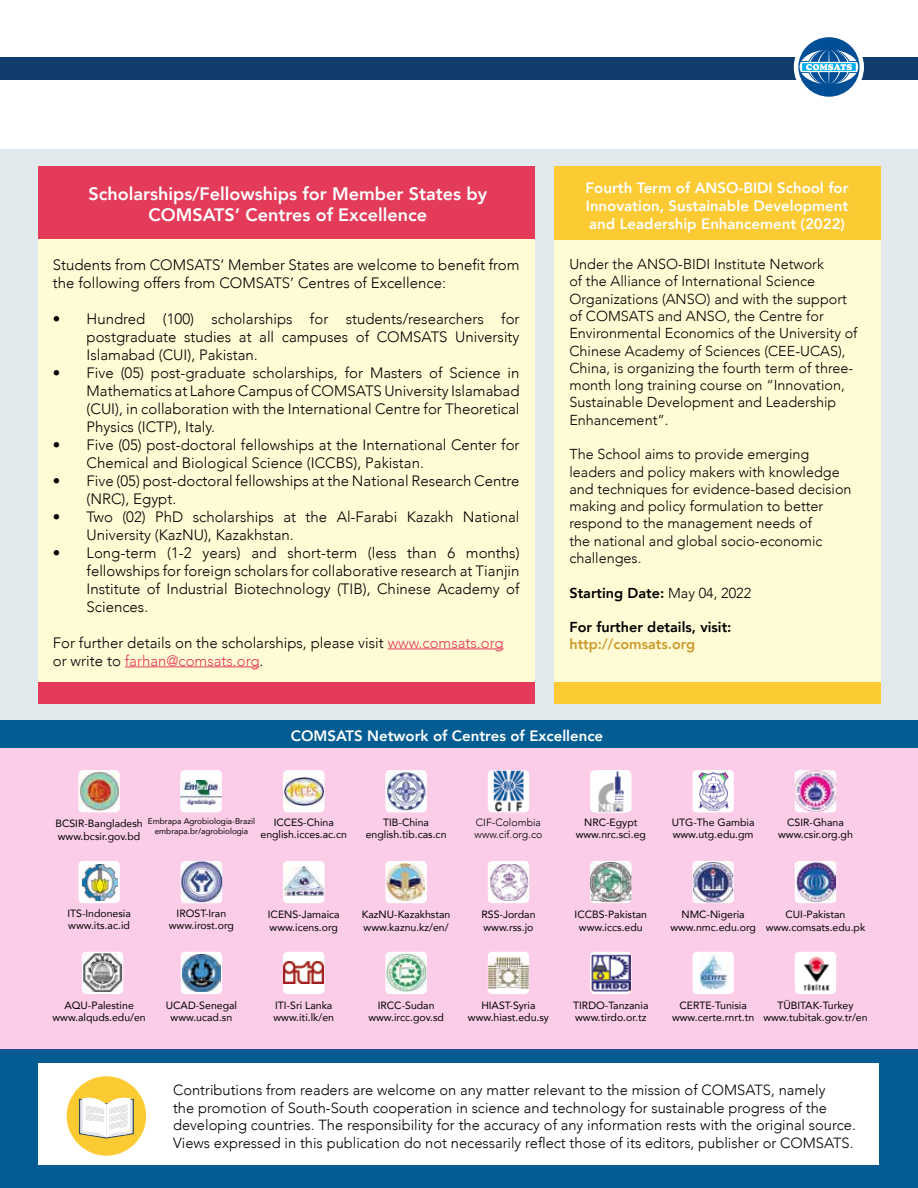
<style>
.page{position:relative;width:918px;height:1188px;background:#fff}
.page>*{position:absolute;margin:0;border:0;box-sizing:border-box;transform-origin:0 0}
.t1{font:800 18px/21.6px "Avenir";color:#fff;text-align:center}
.t2{font:300 15px/18px "Avenir";color:#000}
.t3{font:800 15px/18px "Avenir";color:#fff;text-align:justify}
.t4{font:300 14.7px/17.7px "Avenir";color:#000}
.t5{font:300 14.4px/17.2px "Avenir";color:#000}
.t6{font:800 14.4px "Avenir";color:#000}
.t7{font:800 14.4px "Avenir";color:#cd992b}
.t8{font:300 13.5px "Avenir";color:#000}
.t9{font:10.5px/12.6px "Avenir";color:#000;text-align:center}
.t10{font:300 10.5px/12.6px "Avenir";color:#000}
.t11{font:8.25px/9.9px "Avenir";color:#000;text-align:center}
.s1{color:#e33a5a}
.s2{font-weight:300}
</style>
<div class="page">
<div style="left:0;top:0;width:918px;height:80px;background:#0f3c6c"></div>
<div style="left:0;top:0;width:918px;height:57px;background:#fff"></div>
<div style="left:794px;top:32px;width:70px;height:70px;background:#fff;border-radius:50%"></div>
<svg style="left:798px;top:37px;width:62px;height:60px"></svg>
<div style="left:0;top:1050px;width:918px;height:138px;background:#035d93"></div>
<div style="left:0;top:149px;width:918px;height:571px;background:#e2e9ed"></div>
<div style="left:38px;top:166px;width:497px;height:74px;background:#e33b59"></div>
<div style="left:38px;top:240px;width:497px;height:464px;background:#fffcd5"></div>
<div style="left:38px;top:683px;width:497px;height:21px;background:#e33b59"></div>
<hr style="left:388px;top:649px;width:116px;height:1px;background:#e33a5a">
<hr style="left:125px;top:667px;width:135px;height:1px;background:#e33a5a">
<div style="left:39px;top:1063px;width:840px;height:102px;background:#fff"></div>
<div style="left:67px;top:1076px;width:79px;height:80px;background:#fcca33;border-radius:50%"></div>
<svg style="left:79px;top:1097px;width:55px;height:42px;background:#e8e4d4"></svg>
<div style="left:0;top:734px;width:918px;height:316px;background:#fbcde8"></div>
<div style="left:0;top:720px;width:918px;height:27px;background:#035d93"></div>
<div style="left:78px;top:770px;width:42px;height:42px;background:#fff;border-radius:5px"></div>
<img style="left:79px;top:772px;width:40px;height:39px">
<div style="left:180px;top:770px;width:42px;height:42px;background:#fff;border-radius:5px"></div>
<img style="left:180px;top:780px;width:42px;height:25px">
<div style="left:283px;top:770px;width:41px;height:42px;background:#fff;border-radius:5px"></div>
<img style="left:284px;top:777px;width:39px;height:29px">
<svg style="left:385px;top:770px;width:42px;height:42px"></svg>
<img style="left:386px;top:772px;width:39px;height:39px">
<div style="left:488px;top:770px;width:41px;height:42px;background:#fff;border-radius:5px"></div>
<img style="left:493px;top:771px;width:30px;height:41px">
<div style="left:590px;top:770px;width:41px;height:42px;background:#fff;border-radius:5px"></div>
<img style="left:598px;top:771px;width:26px;height:41px">
<img style="left:795px;top:770px;width:41px;height:42px">
<div style="left:692px;top:770px;width:42px;height:42px;background:#fff;border-radius:5px"></div>
<img style="left:698px;top:772px;width:30px;height:38px">
<img style="left:181px;top:861px;width:41px;height:42px">
<div style="left:283px;top:861px;width:41px;height:42px;background:#fff;border-radius:5px"></div>
<img style="left:285px;top:867px;width:39px;height:29px">
<div style="left:488px;top:861px;width:41px;height:42px;background:#fff;border-radius:5px"></div>
<img style="left:488px;top:864px;width:41px;height:37px">
<div style="left:385px;top:861px;width:42px;height:42px;background:linear-gradient(to right,#fff,#fff);border-radius:5px"></div>
<img style="left:387px;top:863px;width:38px;height:38px">
<svg style="left:692px;top:861px;width:42px;height:42px"></svg>
<img style="left:693px;top:862px;width:40px;height:41px">
<svg style="left:590px;top:861px;width:41px;height:42px"></svg>
<img style="left:590px;top:862px;width:41px;height:40px">
<svg style="left:795px;top:861px;width:41px;height:42px"></svg>
<img style="left:796px;top:863px;width:39px;height:38px">
<div style="left:82px;top:952px;width:41px;height:42px;background:#fff;border-radius:5px"></div>
<img style="left:83px;top:953px;width:39px;height:39px">
<div style="left:181px;top:952px;width:41px;height:42px;background:linear-gradient(to right,#fff,#fff);border-radius:5px"></div>
<img style="left:183px;top:954px;width:37px;height:38px">
<div style="left:283px;top:952px;width:41px;height:42px;background:#fff;border-radius:5px"></div>
<img style="left:284px;top:962px;width:39px;height:21px">
<div style="left:385px;top:952px;width:42px;height:42px;background:#fff;border-radius:5px"></div>
<img style="left:386px;top:953px;width:40px;height:39px">
<div style="left:488px;top:952px;width:41px;height:42px;background:#fff;border-radius:5px"></div>
<img style="left:489px;top:956px;width:39px;height:32px">
<div style="left:590px;top:952px;width:41px;height:42px;background:linear-gradient(to right,#fff,#fff);border-radius:5px"></div>
<img style="left:592px;top:954px;width:38px;height:38px">
<div style="left:692px;top:952px;width:42px;height:42px;background:#fff;border-radius:5px"></div>
<img style="left:699px;top:954px;width:28px;height:35px">
<div style="left:795px;top:952px;width:41px;height:42px;background:#fff;border-radius:5px"></div>
<img style="left:803px;top:956px;width:27px;height:35px">
<div style="left:78px;top:861px;width:42px;height:42px;background:#fff;border-radius:5px"></div>
<img style="left:82px;top:864px;width:36px;height:36px">
<div style="left:554px;top:166px;width:326px;height:538px;background:#fffcd5"></div>
<div style="left:554px;top:683px;width:326px;height:21px;background:#fcca33"></div>
<div style="left:554px;top:166px;width:326px;height:74px;background:#fcca33"></div>
<p class="t1" style="left:88px;top:181px;width:400px">Scholarships/Fellowships for Member States by<br>COMSATS’ Centres of Excellence</p>
<p class="t2" style="left:53px;top:256px;width:468px">Students from COMSATS’ Member States are welcome to benefit from the following offers from COMSATS’ Centres of Excellence:</p>
<p class="t2" style="left:87px;top:310px;width:435px;text-align:justify;text-indent:-34px">• Hundred (100) scholarships for students/researchers for postgraduate studies at all campuses of COMSATS University Islamabad (CUI), Pakistan.</p>
<p class="t2" style="left:87px;top:364px;width:435px;text-align:justify;text-indent:-34px">• Five (05) post-graduate scholarships, for Masters of Science in Mathematics at Lahore Campus of COMSATS University Islamabad (CUI), in collaboration with the International Centre for Theoretical Physics (ICTP), Italy.</p>
<p class="t2" style="left:87px;top:436px;width:435px;text-indent:-34px">• Five (05) post-doctoral fellowships at the International Center for<br>Chemical and Biological Science (ICCBS), Pakistan.</p>
<p class="t2" style="left:87px;top:472px;width:435px;text-indent:-34px">• Five (05) post-doctoral fellowships at the National Research Centre (NRC), Egypt.</p>
<p class="t2" style="left:87px;top:508px;width:435px;text-indent:-34px">• Two (02) PhD scholarships at the Al-Farabi Kazakh National<br>University (KazNU), Kazakhstan.</p>
<p class="t2" style="left:87px;top:544px;width:435px;text-align:justify;text-indent:-34px">• Long-term (1-2 years) and short-term (less than 6 months) fellowships for foreign scholars for collaborative research at Tianjin Institute of Industrial Biotechnology (TIB), Chinese Academy of Sciences.</p>
<p class="t2" style="left:53px;top:634px;width:452px">For further details on the scholarships, please visit <span class="s1">www.comsats.org </span>or write to <span class="s1">farhan@comsats.org</span>.</p>
<p class="t3" style="left:586px;top:177px;width:264px">Fourth Term of ANSO-BIDI School for Innovation, Sustainable Development and Leadership Enhancement (2022)</p>
<p class="t5" style="left:569px;top:256px;width:290px">Under the ANSO-BIDI Institute Network<br>of the Alliance of International Science Organizations (ANSO) and with the support of COMSATS and ANSO, the Centre for Environmental Economics of the University of Chinese Academy of Sciences (CEE-UCAS), China, is organizing the fourth term of three&shy;month long training course on “Innovation, Sustainable Development and Leadership Enhancement”.</p>
<p class="t5" style="left:569px;top:446px;width:284px">The School aims to provide emerging leaders and policy makers with knowledge and techniques for evidence-based decision making and policy formulation to better respond to the management needs of<br>the national and global socio-economic challenges.</p>
<p class="t6" style="left:569px;top:579px;width:183px">Starting Date: <span class="s2">May 04, 2022</span></p>
<p class="t6" style="left:569px;top:614px;width:164px">For further details, visit:</p>
<p class="t7" style="left:569px;top:631px;width:127px">http://comsats.org</p>
<p class="t3" style="left:291px;top:726px;width:314px">COMSATS Network of Centres of Excellence</p>
<p class="t9" style="left:55px;top:817px;width:89px;text-align:left">BCSIR-Bangladesh www.bcsir.gov.bd</p>
<p class="t11" style="left:148px;top:816px;width:109px">Embrapa Agrobiologia-Brazil embrapa.br/agrobiologia</p>
<p class="t9" style="left:261px;top:816px;width:88px">ICCES-China english.icces.ac.cn</p>
<p class="t9" style="left:366px;top:816px;width:82px">TIB-China english.tib.cas.cn</p>
<p class="t10" style="left:475px;top:816px;width:69px">CIF-Colombia www.cif.org.co</p>
<p class="t9" style="left:576px;top:816px;width:72px">NRC-Egypt www.nrc.sci.eg</p>
<p class="t9" style="left:778px;top:816px;width:76px">CSIR-Ghana www.csir.org.gh</p>
<p class="t9" style="left:672px;top:816px;width:84px;text-align:left">UTG-The Gambia www.utg.edu.gm</p>
<p class="t9" style="left:67px;top:906px;width:65px;text-align:left">ITS-Indonesia www.its.ac.id</p>
<p class="t9" style="left:169px;top:906px;width:67px">IROST-Iran www.irost.org</p>
<p class="t9" style="left:268px;top:908px;width:73px;text-align:left">ICENS-Jamaica www.icens.org</p>
<p class="t9" style="left:481px;top:908px;width:56px;text-align:left">RSS-Jordan www.rss.jo</p>
<p class="t9" style="left:362px;top:908px;width:90px;text-align:left">KazNU-Kazakhstan www.kaznu.kz/en/</p>
<p class="t9" style="left:670px;top:908px;width:87px">NMC-Nigeria www.nmc.edu.org</p>
<p class="t9" style="left:575px;top:908px;width:74px">ICCBS-Pakistan www.iccs.edu</p>
<p class="t9" style="left:766px;top:908px;width:101px">CUI-Pakistan www.comsats.edu.pk</p>
<p class="t9" style="left:52px;top:999px;width:95px">AQU-Palestine www.alquds.edu/en</p>
<p class="t9" style="left:166px;top:999px;width:73px">UCAD-Senegal www.ucad.sn</p>
<p class="t9" style="left:273px;top:999px;width:62px;text-align:left">ITI-Sri Lanka www.iti.lk/en</p>
<p class="t9" style="left:368px;top:999px;width:77px">IRCC-Sudan www.ircc.gov.sd</p>
<p class="t9" style="left:468px;top:999px;width:83px">HIAST-Syria www.hiast.edu.sy</p>
<p class="t9" style="left:573px;top:999px;width:77px;text-align:left">TIRDO-Tanzania www.tirdo.or.tz</p>
<p class="t9" style="left:672px;top:999px;width:84px">CERTE-Tunisia www.certe.rnrt.tn</p>
<p class="t9" style="left:763px;top:999px;width:106px">TÜBITAK-Turkey www.tubitak.gov.tr/en</p>
<p class="t4" style="left:173px;top:1081px;width:684px">Contributions from readers are welcome on any matter relevant to the mission of COMSATS, namely<br>the promotion of South-South cooperation in science and technology for sustainable progress of the developing countries. The responsibility for the accuracy of any information rests with the original source.<br>Views expressed in this publication do not necessarily reflect those of its editors, publisher or COMSATS.</p>
<p class="t8" style="left:599px;top:1139px;width:282px">COMSATS Newsletter, January - February 2022</p>
</div>
